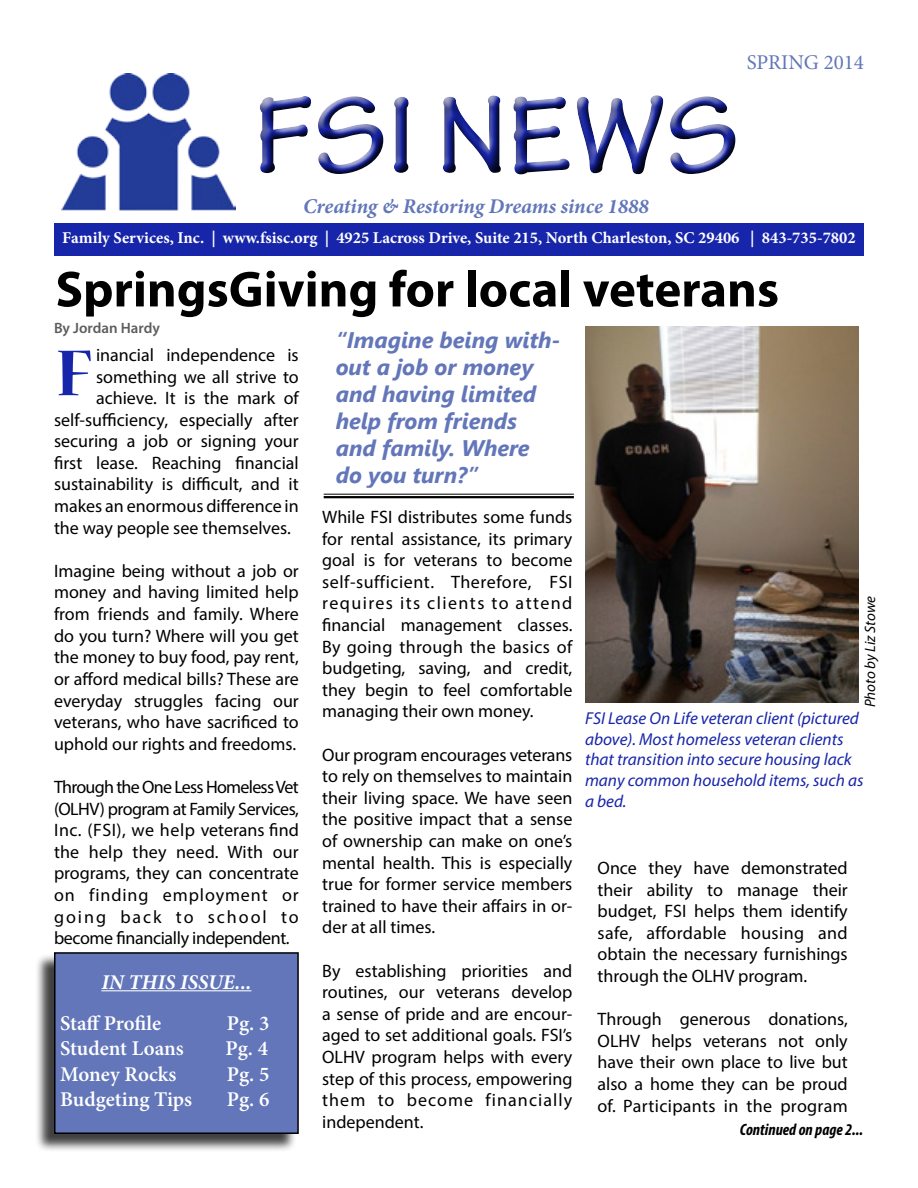
<style>
.page{position:relative;width:918px;height:1188px;background:#fff}
.page>*{position:absolute;margin:0;border:0;box-sizing:border-box;transform-origin:0 0}
.t1{font:700 117px "Tekton Pro";color:#1725aa}
.t2{font:700 72px "Nueva Std";color:#1725aa}
.t3{font:700 51px "Myriad Pro";color:#000}
.t4{font:italic 700 22.5px/27px "Segoe UI";color:#6276b9}
.t5{font:600 21px "Minion Pro";color:#fff}
.t6{font:italic 700 21px "Minion Pro";letter-spacing:-.005em;color:#6276b9}
.t7{font:italic 700 21px "Minion Pro";color:#fff}
.t8{font:21px "Minion Pro";color:#6276b9}
.t9{font:18px/21.6px "Myriad Pro";color:#000;text-align:justify}
.t10{font:italic 17.25px/20.7px "Myriad Pro";color:#1725aa}
.t11{font:700 16.5px "Minion Pro";color:#fff}
.t12{font:italic 700 condensed 16.5px "Myriad Pro";color:#000}
.t13{font:italic 15px "Myriad Pro";letter-spacing:-.005em;color:#000}
.t14{font:600 15px "Myriad Pro";color:#5d5d60}
</style>
<div class="page">
<img style="left:61px;top:73px;width:175px;height:138px">
<div style="left:252px;top:90px;width:494px;height:95px;background:#000;opacity:.75"></div>
<div style="left:54px;top:223px;width:810px;height:33px;background:#1725aa"></div>
<div style="left:35px;top:954px;width:261px;height:198px;background:#000;opacity:.75"></div>
<div style="left:55px;top:953px;width:243px;height:180px;background:#6276b9"></div>
<hr style="left:101px;top:990px;width:150px;height:1px;background:#fff">
<div style="left:54px;top:952px;width:245px;height:182px;border:2px solid #000"></div>
<svg style="left:323px;top:493px;width:251px;height:6px"></svg>
<hr style="left:324px;top:494px;width:250px;height:1px;background:#000">
<hr style="left:324px;top:496px;width:250px;height:2px;background:#000">
<img style="left:585px;top:327px;width:274px;height:376px">
<p class="t8" style="left:747px;top:48px;width:119px">SPRING 2014</p>
<h1 class="t1" style="left:254px;top:66px;width:487px">FSI NEWS</h1>
<p class="t6" style="left:303px;top:192px;width:347px">Creating &amp; Restoring Dreams since 1888</p>
<p class="t11" style="left:62px;top:226px;width:795px">Family Services, Inc. | www.fsisc.org | 4925 Lacross Drive, Suite 215, North Charleston, SC 29406 | 843-735-7802</p>
<h3 class="t3" style="left:56px;top:256px;width:725px">SpringsGiving for local veterans</h3>
<p class="t14" style="left:54px;top:319px;width:107px">By Jordan Hardy</p>
<p class="t9" style="left:96px;top:344px;width:204px">inancial independence is</p>
<p class="t9" style="left:96px;top:365px;width:204px">something we all strive to</p>
<p class="t9" style="left:96px;top:387px;width:204px">achieve. It is the mark of</p>
<p class="t9" style="left:54px;top:409px;width:246px">self-sufficiency, especially after</p>
<p class="t9" style="left:54px;top:430px;width:246px">securing a job or signing your</p>
<p class="t9" style="left:54px;top:452px;width:246px">first lease. Reaching financial</p>
<p class="t9" style="left:54px;top:473px;width:246px">sustainability is difficult, and it</p>
<p class="t9" style="left:54px;top:495px;width:246px">makes an enormous difference in</p>
<p class="t9" style="left:54px;top:517px;width:238px">the way people see themselves.</p>
<p class="t9" style="left:54px;top:560px;width:246px">Imagine being without a job or money and having limited help from friends and family. Where do you turn? Where will you get the money to buy food, pay rent, or afford medical bills? These are everyday struggles facing our veterans, who have sacrificed to uphold our rights and freedoms.</p>
<p class="t9" style="left:54px;top:776px;width:246px">Through the One Less Homeless Vet (OLHV) program at Family Services, Inc. (FSI), we help veterans find the help they need. With our programs, they can concentrate on finding employment or going back to school to become financially independent.</p>
<h2 class="t2" style="left:56px;top:340px;width:38px">F</h2>
<p class="t7" style="left:101px;top:967px;width:152px">IN THIS ISSUE...</p>
<p class="t5" style="left:60px;top:1009px;width:103px">Staff Profile</p>
<p class="t5" style="left:227px;top:1009px;width:44px">Pg. 3</p>
<p class="t5" style="left:60px;top:1034px;width:125px">Student Loans</p>
<p class="t5" style="left:226px;top:1034px;width:44px">Pg. 4</p>
<p class="t5" style="left:60px;top:1059px;width:118px">Money Rocks</p>
<p class="t5" style="left:227px;top:1059px;width:44px">Pg. 5</p>
<p class="t5" style="left:60px;top:1084px;width:133px">Budgeting Tips</p>
<p class="t5" style="left:227px;top:1084px;width:44px">Pg. 6</p>
<p class="t4" style="left:336px;top:325px;width:226px">“Imagine being with&shy;out a job or money and having limited help from friends and family. Where do you turn?”</p>
<p class="t9" style="left:322px;top:506px;width:252px">While FSI distributes some funds for rental assistance, its primary goal is for veterans to become self-sufficient. Therefore, FSI requires its clients to attend financial management classes.<br>By going through the basics of budgeting, saving, and credit, they begin to feel comfortable managing their own money.</p>
<p class="t9" style="left:322px;top:743px;width:252px">Our program encourages veterans to rely on themselves to maintain their living space. We have seen the positive impact that a sense of ownership can make on one’s mental health. This is especially true for former service members trained to have their affairs in or&shy;der at all times.</p>
<p class="t9" style="left:322px;top:959px;width:252px">By establishing priorities and routines, our veterans develop a sense of pride and are encour&shy;aged to set additional goals. FSI’s OLHV program helps with every step of this process, empowering them to become financially independent.</p>
<p class="t13" style="left:861px;top:707px;width:113px;rotate:-90deg">Photo by Liz Stowe</p>
<p class="t10" style="left:585px;top:708px;width:280px">FSI Lease On Life veteran client (pictured above). Most homeless veteran clients that transition into secure housing lack many common household items, such as a bed.</p>
<p class="t9" style="left:598px;top:857px;width:252px">Once they have demonstrated their ability to manage their budget, FSI helps them identify safe, affordable housing and obtain the necessary furnishings through the OLHV program.</p>
<p class="t9" style="left:598px;top:1008px;width:252px">Through generous donations, OLHV helps veterans not only have their own place to live but also a home they can be proud of. Participants in the program</p>
<p class="t12" style="left:740px;top:1119px;width:125px">Continued on page 2...</p>
</div>
